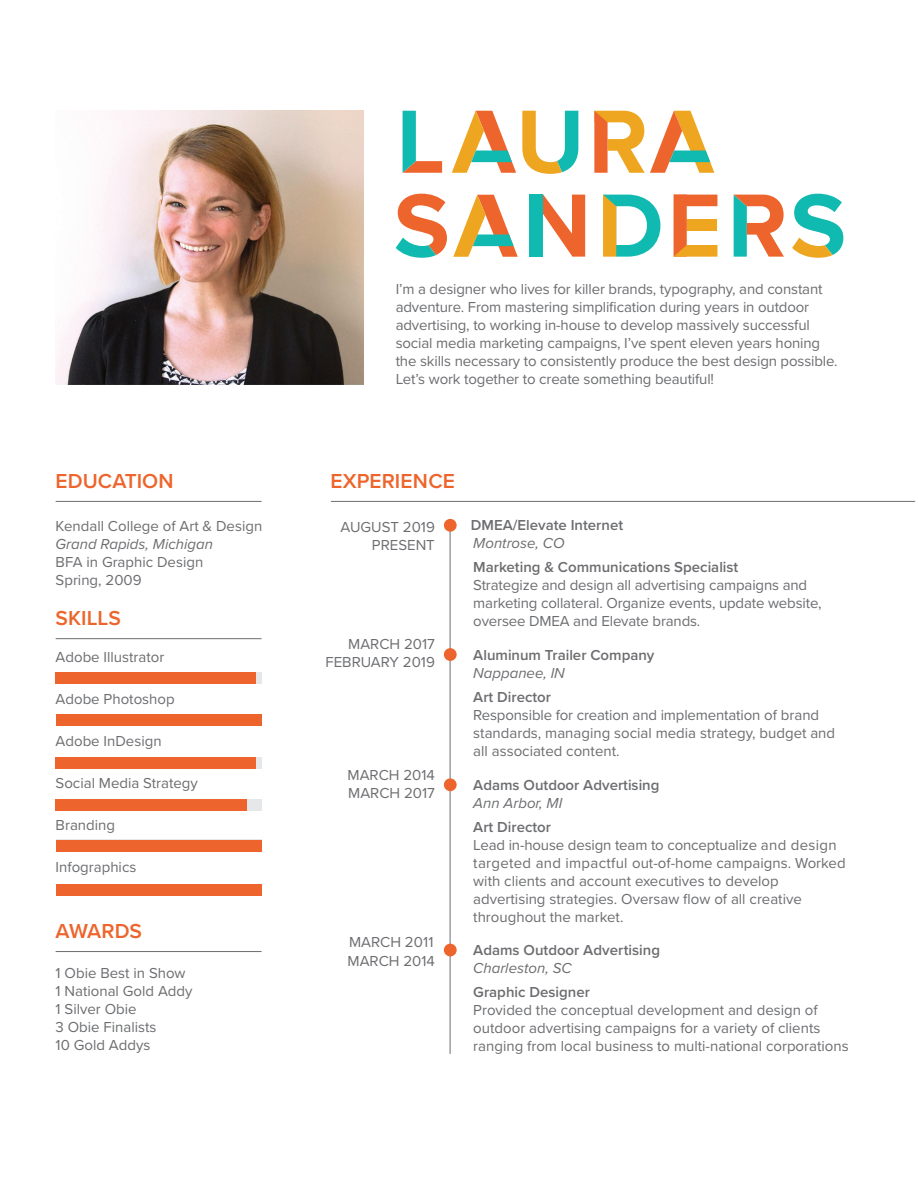
<style>
.page{position:relative;width:918px;height:1188px;background:#fff}
.page>*{position:absolute;margin:0;border:0;box-sizing:border-box;transform-origin:0 0}
.t1{font:600 21px "Proxima Nova";letter-spacing:.005em;color:#ed652c}
.t2{font:15px/18px "Proxima Nova";color:#6c6d70}
.t3{font:600 15px "Proxima Nova";color:#6c6d70}
.t4{font:italic 15px "Proxima Nova";color:#6c6d70}
</style>
<div class="page">
<svg style="left:403px;top:111px;width:39px;height:62px"></svg>
<svg style="left:522px;top:111px;width:56px;height:63px"></svg>
<svg style="left:452px;top:111px;width:64px;height:62px"></svg>
<svg style="left:594px;top:111px;width:120px;height:62px"></svg>
<svg style="left:734px;top:195px;width:50px;height:62px"></svg>
<svg style="left:543px;top:195px;width:42px;height:62px"></svg>
<div style="left:530px;top:195px;width:13px;height:62px;background:#11bab1"></div>
<svg style="left:603px;top:195px;width:57px;height:62px"></svg>
<svg style="left:674px;top:195px;width:43px;height:62px"></svg>
<svg style="left:453px;top:195px;width:65px;height:62px"></svg>
<svg style="left:396px;top:194px;width:51px;height:64px"></svg>
<svg style="left:792px;top:194px;width:51px;height:64px"></svg>
<hr style="left:450px;top:523px;width:1px;height:531px;background:#6c6d70">
<div style="left:444px;top:519px;width:13px;height:13px;background:#ed652c;border-radius:50%"></div>
<div style="left:444px;top:648px;width:13px;height:13px;background:#ed652c;border-radius:50%"></div>
<div style="left:444px;top:778px;width:13px;height:13px;background:#ed652c;border-radius:50%"></div>
<div style="left:444px;top:944px;width:13px;height:12px;background:#ed652c;border-radius:50%"></div>
<hr style="left:331px;top:501px;width:584px;height:1px;background:#6c6d70">
<hr style="left:56px;top:501px;width:206px;height:1px;background:#6c6d70">
<hr style="left:56px;top:951px;width:206px;height:1px;background:#6c6d70">
<hr style="left:56px;top:638px;width:206px;height:1px;background:#6c6d70">
<div style="left:56px;top:672px;width:206px;height:12px;background:#e6e7e9"></div>
<div style="left:56px;top:758px;width:206px;height:11px;background:#e6e7e9"></div>
<div style="left:56px;top:799px;width:206px;height:12px;background:#e6e7e9"></div>
<div style="left:56px;top:672px;width:200px;height:12px;background:#ed652c"></div>
<div style="left:56px;top:758px;width:200px;height:11px;background:#ed652c"></div>
<div style="left:56px;top:799px;width:191px;height:12px;background:#ed652c"></div>
<div style="left:56px;top:714px;width:206px;height:11px;background:#ed652c"></div>
<div style="left:56px;top:840px;width:206px;height:11px;background:#ed652c"></div>
<div style="left:56px;top:884px;width:206px;height:12px;background:#ed652c"></div>
<img style="left:56px;top:111px;width:307px;height:274px">
<p class="t2" style="left:396px;top:279px;width:444px">I’m a designer who lives for killer brands, typography, and constant adventure. From mastering simplification during years in outdoor advertising, to working in-house to develop massively successful social media marketing campaigns, I’ve spent eleven years honing the skills necessary to consistently produce the best design possible.<br>Let’s work together to create something beautiful!</p>
<h1 class="t1" style="left:56px;top:465px;width:119px">EDUCATION</h1>
<h1 class="t1" style="left:331px;top:465px;width:126px">EXPERIENCE</h1>
<p class="t2" style="left:56px;top:516px;width:208px">Kendall College of Art &amp; Design</p>
<p class="t4" style="left:56px;top:533px;width:159px">Grand Rapids, Michigan</p>
<p class="t2" style="left:56px;top:552px;width:149px">BFA in Graphic Design<br>Spring, 2009</p>
<p class="t2" style="left:341px;top:517px;width:96px;line-height:18.6px;text-align:right">AUGUST 2019<br>PRESENT</p>
<h1 class="t1" style="left:56px;top:603px;width:67px">SKILLS</h1>
<p class="t2" style="left:56px;top:647px;width:110px">Adobe Illustrator</p>
<p class="t2" style="left:56px;top:689px;width:121px">Adobe Photoshop</p>
<p class="t2" style="left:56px;top:731px;width:108px">Adobe InDesign</p>
<p class="t2" style="left:56px;top:773px;width:144px">Social Media Strategy</p>
<p class="t2" style="left:56px;top:815px;width:61px">Branding</p>
<p class="t2" style="left:56px;top:857px;width:82px">Infographics</p>
<h1 class="t1" style="left:56px;top:915px;width:88px">AWARDS</h1>
<p class="t2" style="left:56px;top:964px;width:138px">1 Obie Best in Show<br>1 National Gold Addy<br>1 Silver Obie<br>3 Obie Finalists<br>10 Gold Addys</p>
<p class="t2" style="left:325px;top:634px;width:111px;line-height:18.6px;text-align:right">MARCH 2017<br>FEBRUARY 2019</p>
<p class="t2" style="left:348px;top:765px;width:89px;line-height:18.6px">MARCH 2014<br>MARCH 2017</p>
<p class="t2" style="left:348px;top:932px;width:89px;line-height:18.6px">MARCH 2011<br>MARCH 2014</p>
<p class="t3" style="left:471px;top:514px;width:154px">DMEA/Elevate Internet</p>
<p class="t4" style="left:473px;top:532px;width:93px">Montrose, CO</p>
<p class="t3" style="left:473px;top:556px;width:267px">Marketing &amp; Communications Specialist</p>
<p class="t2" style="left:473px;top:576px;width:350px">Strategize and design all advertising campaigns and marketing collateral. Organize events, update website, oversee DMEA and Elevate brands.</p>
<p class="t3" style="left:473px;top:644px;width:183px">Aluminum Trailer Company</p>
<p class="t4" style="left:473px;top:662px;width:93px">Nappanee, IN</p>
<p class="t3" style="left:473px;top:686px;width:79px">Art Director</p>
<p class="t2" style="left:473px;top:705px;width:363px">Responsible for creation and implementation of brand standards, managing social media strategy, budget and all associated content.</p>
<p class="t3" style="left:473px;top:774px;width:188px">Adams Outdoor Advertising</p>
<p class="t4" style="left:473px;top:792px;width:91px">Ann Arbor, MI</p>
<p class="t3" style="left:473px;top:816px;width:79px">Art Director</p>
<p class="t2" style="left:473px;top:835px;width:374px">Lead in-house design team to conceptualize and design targeted and impactful out-of-home campaigns. Worked with clients and account executives to develop advertising strategies. Oversaw flow of all creative throughout the market.</p>
<p class="t3" style="left:473px;top:939px;width:188px">Adams Outdoor Advertising</p>
<p class="t4" style="left:473px;top:957px;width:100px">Charleston, SC</p>
<p class="t3" style="left:473px;top:981px;width:118px">Graphic Designer</p>
<p class="t2" style="left:473px;top:1001px;width:377px">Provided the conceptual development and design of outdoor advertising campaigns for a variety of clients ranging from local business to multi-national corporations</p>
</div>
